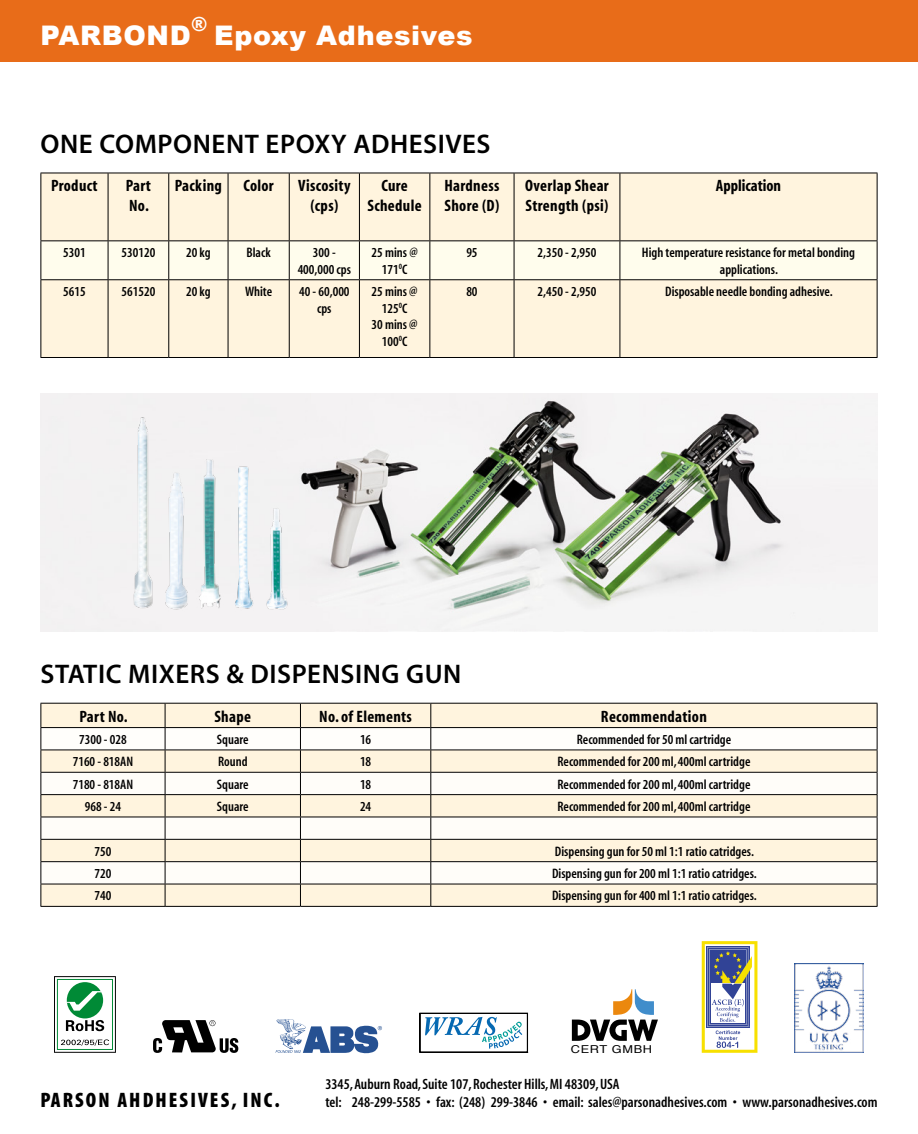
<style>
.page{position:relative;width:918px;height:1134px;background:#fff}
.page>*{position:absolute;margin:0;border:0;box-sizing:border-box;transform-origin:0 0}
.t1{font:27px "Myriad MM 565 600";letter-spacing:.02em;color:#000}
.t2{font:900 27px "Arial";letter-spacing:.025em;color:#fff}
.t3{font:21px "Myriad MM 830 300";letter-spacing:.1em;color:#000}
.t4{font:900 19.5px "Arial";color:#fff}
.t5{font:16.5px/19.8px "Myriad MM 700 300";letter-spacing:.02em;color:#000}
.t6{font:16.5px "Myriad MM 700 300";color:#000}
.t7{font:15px/18px "Myriad MM 565 300";color:#000}
.t8{font:13.8px/16.5px "Myriad MM 565 300";color:#000;text-align:center}
.t9{font:10.95px "Helvetica";letter-spacing:.05em;color:#000;scale:1.17 1}
</style>
<div class="page">
<div style="left:0;top:0;width:918px;height:62px;background:#e86c19"></div>
<div style="left:41px;top:174px;width:836px;height:183px;background:#fff4de"></div>
<div style="left:41px;top:241px;width:836px;height:38px;background:#fffded"></div>
<hr style="left:40px;top:173px;width:68px;height:1px;background:#000">
<hr style="left:40px;top:173px;width:1px;height:67px;background:#000">
<hr style="left:108px;top:173px;width:61px;height:1px;background:#000">
<hr style="left:108px;top:173px;width:1px;height:67px;background:#000">
<hr style="left:169px;top:173px;width:59px;height:1px;background:#000">
<hr style="left:168px;top:173px;width:1px;height:67px;background:#000">
<hr style="left:228px;top:173px;width:61px;height:1px;background:#000">
<hr style="left:228px;top:173px;width:1px;height:67px;background:#000">
<hr style="left:289px;top:173px;width:70px;height:1px;background:#000">
<hr style="left:289px;top:173px;width:1px;height:67px;background:#000">
<hr style="left:359px;top:173px;width:71px;height:1px;background:#000">
<hr style="left:359px;top:173px;width:1px;height:67px;background:#000">
<hr style="left:430px;top:173px;width:84px;height:1px;background:#000">
<hr style="left:429px;top:173px;width:1px;height:67px;background:#000">
<hr style="left:514px;top:173px;width:106px;height:1px;background:#000">
<hr style="left:514px;top:173px;width:1px;height:67px;background:#000">
<hr style="left:620px;top:173px;width:258px;height:1px;background:#000">
<hr style="left:620px;top:173px;width:1px;height:67px;background:#000">
<hr style="left:877px;top:173px;width:1px;height:67px;background:#000">
<hr style="left:40px;top:240px;width:68px;height:1px;background:#000">
<hr style="left:40px;top:241px;width:1px;height:38px;background:#000">
<hr style="left:108px;top:240px;width:61px;height:1px;background:#000">
<hr style="left:108px;top:241px;width:1px;height:38px;background:#000">
<hr style="left:169px;top:240px;width:59px;height:1px;background:#000">
<hr style="left:168px;top:241px;width:1px;height:38px;background:#000">
<hr style="left:228px;top:240px;width:61px;height:1px;background:#000">
<hr style="left:228px;top:241px;width:1px;height:38px;background:#000">
<hr style="left:289px;top:240px;width:70px;height:1px;background:#000">
<hr style="left:289px;top:241px;width:1px;height:38px;background:#000">
<hr style="left:359px;top:240px;width:71px;height:1px;background:#000">
<hr style="left:359px;top:241px;width:1px;height:38px;background:#000">
<hr style="left:430px;top:240px;width:84px;height:1px;background:#000">
<hr style="left:429px;top:241px;width:1px;height:38px;background:#000">
<hr style="left:514px;top:240px;width:106px;height:1px;background:#000">
<hr style="left:514px;top:241px;width:1px;height:38px;background:#000">
<hr style="left:620px;top:240px;width:258px;height:1px;background:#000">
<hr style="left:620px;top:241px;width:1px;height:38px;background:#000">
<hr style="left:877px;top:241px;width:1px;height:38px;background:#000">
<hr style="left:40px;top:279px;width:68px;height:1px;background:#000">
<hr style="left:40px;top:280px;width:1px;height:77px;background:#000">
<hr style="left:40px;top:357px;width:68px;height:1px;background:#000">
<hr style="left:108px;top:279px;width:61px;height:1px;background:#000">
<hr style="left:108px;top:280px;width:1px;height:77px;background:#000">
<hr style="left:108px;top:357px;width:61px;height:1px;background:#000">
<hr style="left:169px;top:279px;width:59px;height:1px;background:#000">
<hr style="left:168px;top:280px;width:1px;height:77px;background:#000">
<hr style="left:169px;top:357px;width:59px;height:1px;background:#000">
<hr style="left:228px;top:279px;width:61px;height:1px;background:#000">
<hr style="left:228px;top:280px;width:1px;height:77px;background:#000">
<hr style="left:228px;top:357px;width:61px;height:1px;background:#000">
<hr style="left:289px;top:279px;width:70px;height:1px;background:#000">
<hr style="left:289px;top:280px;width:1px;height:77px;background:#000">
<hr style="left:289px;top:357px;width:70px;height:1px;background:#000">
<hr style="left:359px;top:279px;width:71px;height:1px;background:#000">
<hr style="left:359px;top:280px;width:1px;height:77px;background:#000">
<hr style="left:359px;top:357px;width:71px;height:1px;background:#000">
<hr style="left:430px;top:279px;width:84px;height:1px;background:#000">
<hr style="left:429px;top:280px;width:1px;height:77px;background:#000">
<hr style="left:430px;top:357px;width:84px;height:1px;background:#000">
<hr style="left:514px;top:279px;width:106px;height:1px;background:#000">
<hr style="left:514px;top:280px;width:1px;height:77px;background:#000">
<hr style="left:514px;top:357px;width:106px;height:1px;background:#000">
<hr style="left:620px;top:279px;width:258px;height:1px;background:#000">
<hr style="left:620px;top:280px;width:1px;height:77px;background:#000">
<hr style="left:877px;top:280px;width:1px;height:77px;background:#000">
<hr style="left:620px;top:357px;width:258px;height:1px;background:#000">
<hr style="left:40px;top:703px;width:125px;height:1px;background:#000">
<hr style="left:165px;top:703px;width:135px;height:1px;background:#000">
<hr style="left:300px;top:703px;width:131px;height:1px;background:#000">
<hr style="left:431px;top:703px;width:447px;height:1px;background:#000">
<hr style="left:40px;top:906px;width:125px;height:1px;background:#000">
<hr style="left:165px;top:906px;width:135px;height:1px;background:#000">
<hr style="left:300px;top:906px;width:131px;height:1px;background:#000">
<svg style="left:40px;top:704px;width:838px;height:202px"></svg>
<hr style="left:431px;top:906px;width:447px;height:1px;background:#000">
<svg style="left:54px;top:976px;width:62px;height:77px"></svg>
<svg style="left:572px;top:989px;width:86px;height:52px"></svg>
<svg style="left:702px;top:941px;width:55px;height:112px"></svg>
<svg style="left:420px;top:1013px;width:108px;height:39px"></svg>
<svg style="left:153px;top:1020px;width:85px;height:33px"></svg>
<svg style="left:276px;top:1019px;width:106px;height:35px"></svg>
<img style="left:795px;top:963px;width:69px;height:90px">
<img style="left:40px;top:393px;width:838px;height:238px">
<img style="left:132px;top:413px;width:22px;height:196px">
<img style="left:160px;top:470px;width:33px;height:141px">
<img style="left:234px;top:463px;width:19px;height:148px">
<img style="left:265px;top:505px;width:24px;height:105px">
<img style="left:196px;top:441px;width:28px;height:169px">
<h3 class="t4" style="left:191px;top:10px;width:17px">®</h3>
<h1 class="t2" style="left:40px;top:15px;width:152px">PARBOND</h1>
<h1 class="t2" style="left:214px;top:15px;width:260px">Epoxy Adhesives</h1>
<h1 class="t1" style="left:40px;top:131px;width:452px">ONE COMPONENT EPOXY ADHESIVES</h1>
<p class="t5" style="left:51px;top:177px;width:48px">Product</p>
<p class="t5" style="left:126px;top:177px;width:27px">Part<br>No.</p>
<p class="t5" style="left:175px;top:177px;width:49px">Packing</p>
<p class="t5" style="left:243px;top:177px;width:32px">Color</p>
<p class="t5" style="left:298px;top:177px;width:54px;text-align:center">Viscosity (cps)</p>
<p class="t5" style="left:368px;top:177px;width:56px;text-align:center">Cure<br>Schedule</p>
<p class="t5" style="left:444px;top:177px;width:57px">Hardness<br>Shore (D)</p>
<p class="t5" style="left:525px;top:177px;width:85px">Overlap Shear<br>Strength (psi)</p>
<p class="t6" style="left:716px;top:178px;width:67px">Application</p>
<p class="t8" style="left:63px;top:245px;width:24px">5301</p>
<p class="t8" style="left:122px;top:245px;width:35px">530120</p>
<p class="t8" style="left:186px;top:245px;width:26px">20 kg</p>
<p class="t8" style="left:247px;top:245px;width:26px">Black</p>
<p class="t8" style="left:298px;top:245px;width:55px">300 -<br>400,000 cps</p>
<p class="t8" style="left:372px;top:245px;width:48px">25 mins @<br>171<sup>0</sup>C</p>
<p class="t8" style="left:466px;top:245px;width:13px">95</p>
<p class="t8" style="left:537px;top:245px;width:61px">2,350 - 2,950</p>
<p class="t8" style="left:642px;top:245px;width:215px">High temperature resistance for metal bonding applications.</p>
<p class="t8" style="left:63px;top:284px;width:24px">5615</p>
<p class="t8" style="left:122px;top:284px;width:35px">561520</p>
<p class="t8" style="left:186px;top:284px;width:26px">20 kg</p>
<p class="t8" style="left:245px;top:284px;width:29px">White</p>
<p class="t8" style="left:299px;top:284px;width:52px">40 - 60,000 cps</p>
<p class="t8" style="left:372px;top:284px;width:48px">25 mins @<br>125<sup>0</sup>C<br>30 mins @<br>100<sup>0</sup>C</p>
<p class="t8" style="left:466px;top:284px;width:13px">80</p>
<p class="t8" style="left:537px;top:284px;width:61px">2,450 - 2,950</p>
<p class="t8" style="left:665px;top:284px;width:169px">Disposable needle bonding adhesive.</p>
<h1 class="t1" style="left:40px;top:661px;width:422px">STATIC MIXERS &amp; DISPENSING GUN</h1>
<p class="t5" style="left:79px;top:707px;width:50px">Part No.</p>
<p class="t5" style="left:214px;top:707px;width:38px">Shape</p>
<p class="t5" style="left:319px;top:707px;width:94px">No. of Elements</p>
<p class="t5" style="left:601px;top:707px;width:108px">Recommendation</p>
<p class="t8" style="left:79px;top:732px;width:49px">7300 - 028</p>
<p class="t8" style="left:217px;top:732px;width:33px">Square</p>
<p class="t8" style="left:360px;top:732px;width:13px">16</p>
<p class="t8" style="left:577px;top:732px;width:156px">Recommended for 50 ml cartridge</p>
<p class="t8" style="left:73px;top:754px;width:64px">7160 - 818AN</p>
<p class="t8" style="left:218px;top:754px;width:31px">Round</p>
<p class="t8" style="left:360px;top:754px;width:13px">18</p>
<p class="t8" style="left:557px;top:754px;width:194px">Recommended for 200 ml, 400ml cartridge</p>
<p class="t8" style="left:73px;top:776px;width:64px">7180 - 818AN</p>
<p class="t8" style="left:217px;top:776px;width:33px">Square</p>
<p class="t8" style="left:360px;top:776px;width:13px">18</p>
<p class="t8" style="left:557px;top:776px;width:194px">Recommended for 200 ml, 400ml cartridge</p>
<p class="t8" style="left:85px;top:799px;width:38px">968 - 24</p>
<p class="t8" style="left:217px;top:799px;width:33px">Square</p>
<p class="t8" style="left:360px;top:799px;width:13px">24</p>
<p class="t8" style="left:557px;top:799px;width:194px">Recommended for 200 ml, 400ml cartridge</p>
<p class="t8" style="left:95px;top:844px;width:18px">750</p>
<p class="t8" style="left:555px;top:844px;width:201px">Dispensing gun for 50 ml 1:1 ratio catridges.</p>
<p class="t8" style="left:95px;top:866px;width:18px">720</p>
<p class="t8" style="left:552px;top:866px;width:206px">Dispensing gun for 200 ml 1:1 ratio catridges.</p>
<p class="t8" style="left:95px;top:888px;width:18px">740</p>
<p class="t8" style="left:552px;top:888px;width:206px">Dispensing gun for 400 ml 1:1 ratio catridges.</p>
<h2 class="t3" style="left:40px;top:1090px;width:241px">PARSON AHDHESIVES, INC.</h2>
<p class="t9" style="left:571px;top:1040px;width:71px">CERT GMBH</p>
<p class="t7" style="left:325px;top:1076px;width:554px">3345, Auburn Road, Suite 107, Rochester Hills, MI 48309, USA<br>tel: 248-299-5585 • fax: (248) 299-3846 • email: sales@parsonadhesives.com • www.parsonadhesives.com</p>
</div>
